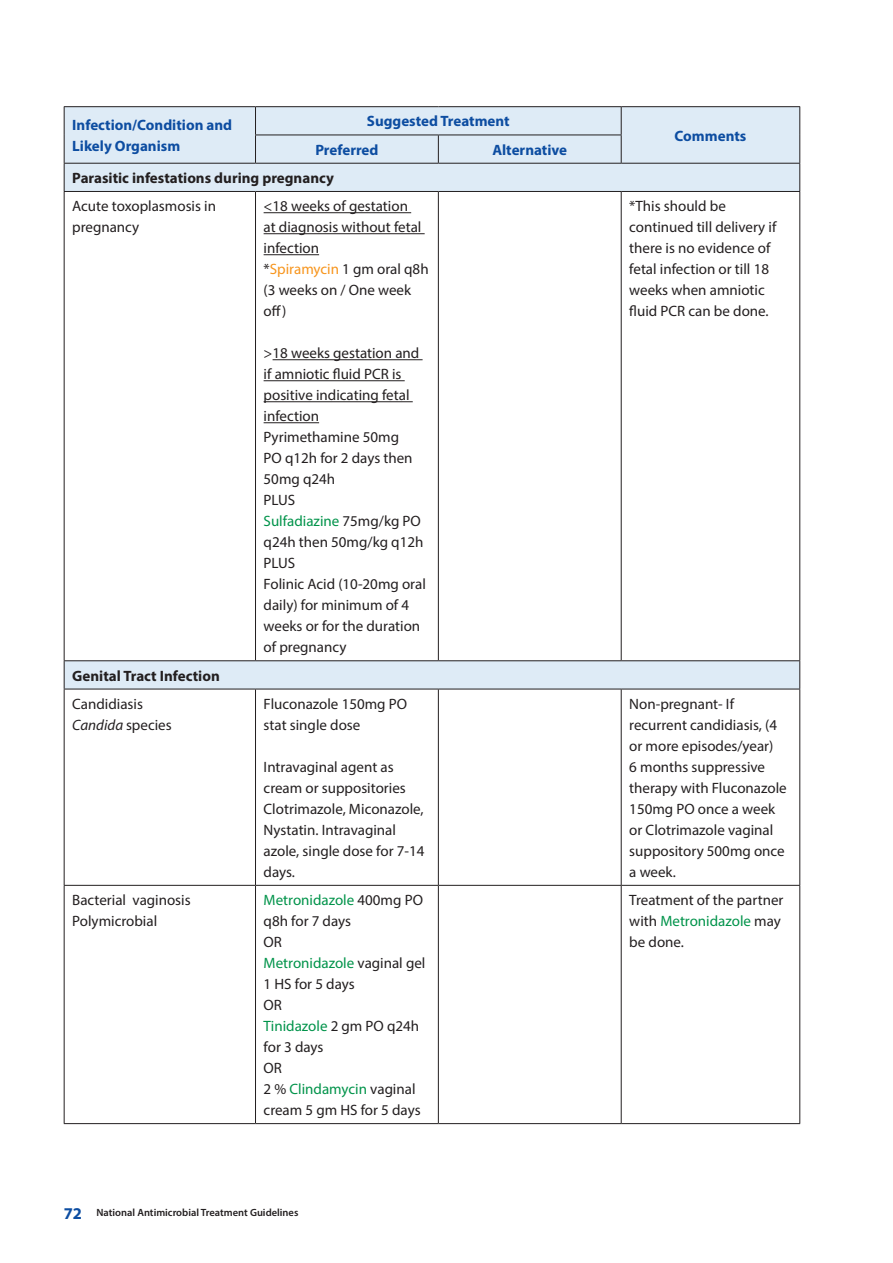
<style>
.page{position:relative;width:893px;height:1263px;background:#fff}
.page>*{position:absolute;margin:0;border:0;box-sizing:border-box;transform-origin:0 0}
.t1{font:15px/21px "Myriad Pro";color:#231f20}
.t2{font:700 15px/21px "Myriad Pro";color:#0d4da1}
.t3{font:700 15px "Myriad Pro";color:#231f20}
.t4{font:600 10.5px "Myriad Pro";color:#231f20}
.s1{color:#f7951d}
.s2{color:#00934a}
.s3{font-style:italic}
.s4{font-weight:700;font-size:16.5px;color:#0d4da1}
</style>
<div class="page">
<svg style="left:65px;top:107px;width:734px;height:582px"></svg>
<hr style="left:64px;top:106px;width:191px;height:1px;background:#231f20">
<hr style="left:255px;top:106px;width:183px;height:1px;background:#231f20">
<hr style="left:438px;top:106px;width:183px;height:1px;background:#231f20">
<hr style="left:621px;top:106px;width:179px;height:1px;background:#231f20">
<hr style="left:255px;top:135px;width:183px;height:1px;background:#231f20">
<hr style="left:438px;top:135px;width:184px;height:1px;background:#231f20">
<hr style="left:64px;top:163px;width:191px;height:1px;background:#231f20">
<hr style="left:255px;top:163px;width:183px;height:1px;background:#231f20">
<hr style="left:438px;top:163px;width:183px;height:1px;background:#231f20">
<hr style="left:621px;top:163px;width:179px;height:1px;background:#231f20">
<hr style="left:64px;top:191px;width:191px;height:1px;background:#231f20">
<hr style="left:255px;top:191px;width:183px;height:1px;background:#231f20">
<hr style="left:438px;top:191px;width:183px;height:1px;background:#231f20">
<hr style="left:621px;top:191px;width:179px;height:1px;background:#231f20">
<hr style="left:64px;top:660px;width:191px;height:1px;background:#231f20">
<hr style="left:255px;top:660px;width:183px;height:1px;background:#231f20">
<hr style="left:438px;top:660px;width:183px;height:1px;background:#231f20">
<hr style="left:621px;top:660px;width:179px;height:1px;background:#231f20">
<hr style="left:64px;top:689px;width:191px;height:1px;background:#231f20">
<hr style="left:255px;top:689px;width:183px;height:1px;background:#231f20">
<hr style="left:438px;top:689px;width:183px;height:1px;background:#231f20">
<hr style="left:621px;top:689px;width:179px;height:1px;background:#231f20">
<hr style="left:64px;top:885px;width:191px;height:1px;background:#231f20">
<hr style="left:255px;top:885px;width:183px;height:1px;background:#231f20">
<hr style="left:438px;top:885px;width:183px;height:1px;background:#231f20">
<hr style="left:621px;top:885px;width:179px;height:1px;background:#231f20">
<hr style="left:64px;top:1123px;width:191px;height:1px;background:#231f20">
<hr style="left:255px;top:1123px;width:183px;height:1px;background:#231f20">
<hr style="left:438px;top:1123px;width:183px;height:1px;background:#231f20">
<hr style="left:621px;top:1123px;width:179px;height:1px;background:#231f20">
<svg style="left:64px;top:107px;width:1px;height:84px"></svg>
<hr style="left:64px;top:192px;width:1px;height:468px;background:#231f20">
<svg style="left:64px;top:661px;width:1px;height:28px"></svg>
<hr style="left:64px;top:689px;width:1px;height:196px;background:#231f20">
<hr style="left:64px;top:886px;width:1px;height:237px;background:#231f20">
<svg style="left:255px;top:107px;width:1px;height:56px"></svg>
<svg style="left:438px;top:135px;width:1px;height:28px"></svg>
<svg style="left:621px;top:107px;width:1px;height:56px"></svg>
<svg style="left:799px;top:107px;width:1px;height:84px"></svg>
<hr style="left:255px;top:192px;width:1px;height:468px;background:#231f20">
<hr style="left:438px;top:192px;width:1px;height:468px;background:#231f20">
<hr style="left:621px;top:192px;width:1px;height:468px;background:#231f20">
<hr style="left:799px;top:192px;width:1px;height:468px;background:#231f20">
<svg style="left:799px;top:661px;width:1px;height:28px"></svg>
<hr style="left:255px;top:689px;width:1px;height:196px;background:#231f20">
<hr style="left:438px;top:689px;width:1px;height:196px;background:#231f20">
<hr style="left:621px;top:689px;width:1px;height:196px;background:#231f20">
<hr style="left:799px;top:689px;width:1px;height:196px;background:#231f20">
<hr style="left:255px;top:886px;width:1px;height:237px;background:#231f20">
<hr style="left:438px;top:886px;width:1px;height:237px;background:#231f20">
<hr style="left:621px;top:886px;width:1px;height:237px;background:#231f20">
<hr style="left:799px;top:886px;width:1px;height:237px;background:#231f20">
<hr style="left:264px;top:212px;width:147px;height:1px;background:#231f20">
<hr style="left:264px;top:233px;width:161px;height:1px;background:#231f20">
<hr style="left:264px;top:254px;width:55px;height:1px;background:#231f20">
<hr style="left:273px;top:359px;width:150px;height:1px;background:#231f20">
<hr style="left:264px;top:380px;width:141px;height:1px;background:#231f20">
<hr style="left:264px;top:401px;width:149px;height:1px;background:#231f20">
<hr style="left:264px;top:422px;width:55px;height:1px;background:#231f20">
<p class="t2" style="left:72px;top:114px;width:161px">Infection/Condition and<br>Likely Organism</p>
<p class="t2" style="left:367px;top:110px;width:144px">Suggested Treatment</p>
<p class="t2" style="left:315px;top:139px;width:65px">Preferred</p>
<p class="t2" style="left:492px;top:139px;width:76px">Alternative</p>
<p class="t3" style="left:72px;top:168px;width:263px">Parasitic infestations during pregnancy</p>
<p class="t1" style="left:72px;top:195px;width:145px">Acute toxoplasmosis in pregnancy</p>
<p class="t1" style="left:264px;top:195px;width:167px">&lt;18 weeks of gestation<br>at diagnosis without fetal infection<br>*<span class="s1">Spiramycin</span> 1 gm oral q8h (3 weeks on / One week off)</p>
<p class="t1" style="left:264px;top:342px;width:164px">&gt;18 weeks gestation and if amniotic fluid PCR is positive indicating fetal infection<br>Pyrimethamine 50mg<br>PO q12h for 2 days then<br>50mg q24h<br>PLUS<br><span class="s2">Sulfadiazine</span> 75mg/kg PO q24h then 50mg/kg q12h<br>PLUS<br>Folinic Acid (10-20mg oral daily) for minimum of 4 weeks or for the duration of pregnancy</p>
<p class="t3" style="left:72px;top:666px;width:149px">Genital Tract Infection</p>
<p class="t1" style="left:72px;top:693px;width:101px">Candidiasis<br><span class="s3">Candida</span> species</p>
<p class="t1" style="left:264px;top:693px;width:145px">Fluconazole 150mg PO stat single dose</p>
<p class="t1" style="left:264px;top:756px;width:162px">Intravaginal agent as cream or suppositories<br>Clotrimazole, Miconazole,<br>Nystatin. Intravaginal azole, single dose for 7-14 days.</p>
<p class="t2" style="left:675px;top:125px;width:73px">Comments</p>
<p class="t1" style="left:629px;top:195px;width:149px">*This should be continued till delivery if there is no evidence of fetal infection or till 18 weeks when amniotic fluid PCR can be done.</p>
<p class="t1" style="left:629px;top:693px;width:159px">Non-pregnant- If recurrent candidiasis, (4 or more episodes/year)<br>6 months suppressive therapy with Fluconazole<br>150mg PO once a week or Clotrimazole vaginal suppository 500mg once a week.</p>
<p class="t1" style="left:72px;top:889px;width:120px">Bacterial vaginosis<br>Polymicrobial</p>
<p class="t1" style="left:264px;top:889px;width:163px"><span class="s2">Metronidazole</span> 400mg PO q8h for 7 days<br>OR<br><span class="s2">Metronidazole</span> vaginal gel<br>1 HS for 5 days<br>OR<br><span class="s2">Tinidazole</span> 2 gm PO q24h for 3 days<br>OR<br>2 % <span class="s2">Clindamycin</span> vaginal cream 5 gm HS for 5 days</p>
<p class="t1" style="left:629px;top:889px;width:156px">Treatment of the partner with <span class="s2">Metronidazole</span> may be done.</p>
<p class="t4" style="left:64px;top:1205px;width:236px"><span class="s4">72</span> National Antimicrobial Treatment Guidelines</p>
</div>
